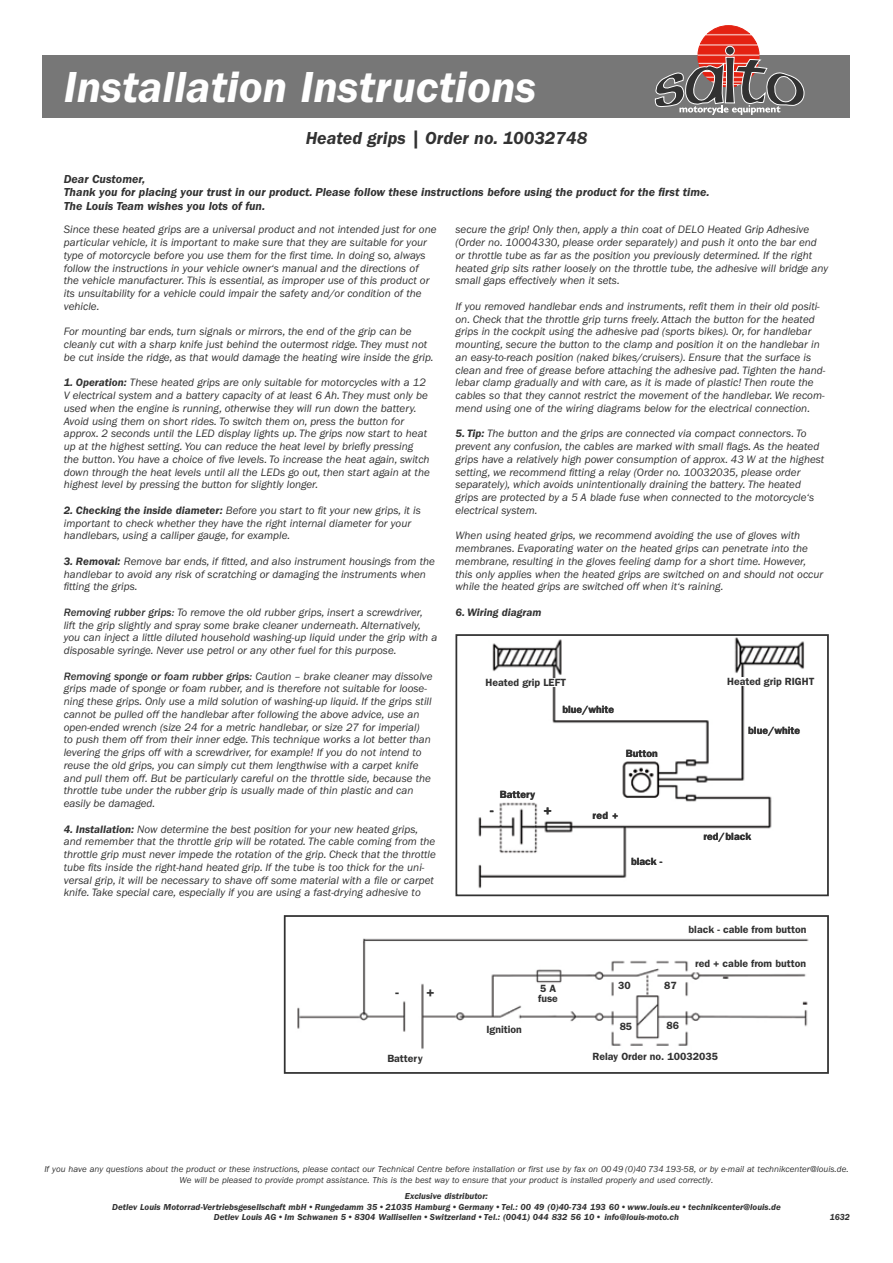
<style>
.page{position:relative;width:893px;height:1263px;background:#fff}
.page>*{position:absolute;margin:0;border:0;box-sizing:border-box;transform-origin:0 0}
.t1{font:italic 600 45px "Franklin Gothic";color:#fff}
.t2{font:italic 600 18px "Franklin Gothic";color:#323232}
.t3{font:600 14.25px "Franklin Gothic";color:#323232}
.t4{font:italic 600 12px/13.5px "Franklin Gothic";color:#323232}
.t5{font:italic 11.1px/12.8px "Franklin Gothic";color:#323232}
.t6{font:italic 600 11.1px "Franklin Gothic";color:#323232}
.t7{font:600 10.5px/10.5px "Franklin Gothic";color:#323232}
.t8{font:italic 9px/10.5px "Franklin Gothic";color:#323232;text-align:center}
.t9{font:italic 600 9px/10.5px "Franklin Gothic";color:#323232;text-align:center}
.t10{font:italic 600 9px "Franklin Gothic";color:#323232;scale:.95 1}
.s1{font-weight:600}
.s2{font-weight:500}
</style>
<div class="page">
<svg style="left:455px;top:634px;width:374px;height:263px"></svg>
<div style="left:43px;top:56px;width:807px;height:62px;background:#777"></div>
<svg style="left:654px;top:25px;width:151px;height:90px"></svg>
<img style="left:297px;top:938px;width:512px;height:111px">
<div style="left:284px;top:915px;width:545px;height:159px;border:2px solid #323232"></div>
<img style="left:470px;top:638px;width:349px;height:253px">
<div style="left:486px;top:678px;width:89px;height:8px;background:#fff"></div>
<div style="left:727px;top:677px;width:91px;height:8px;background:#fff"></div>
<h1 class="t1" style="left:64px;top:62px;width:474px">Installation Instructions</h1>
<h2 class="t2" style="left:306px;top:128px;width:283px">Heated grips | Order no. 10032748</h2>
<p class="t4" style="left:64px;top:172px;width:647px">Dear Customer,<br>Thank you for placing your trust in our product. Please follow these instructions before using the product for the first time.<br>The Louis Team wishes you lots of fun.</p>
<p class="t5" style="left:64px;top:223px;width:374px">Since these heated grips are a universal product and not intended just for one particular vehicle, it is important to make sure that they are suitable for your type of motorcycle before you use them for the first time. In doing so, always follow the instructions in your vehicle owner‘s manual and the directions of the vehicle manufacturer. This is essential, as improper use of this product or its unsuitability for a vehicle could impair the safety and/or condition of the vehicle.</p>
<p class="t5" style="left:64px;top:325px;width:371px">For mounting bar ends, turn signals or mirrors, the end of the grip can be cleanly cut with a sharp knife just behind the outermost ridge. They must not be cut inside the ridge, as that would damage the heating wire inside the grip.</p>
<p class="t5" style="left:64px;top:376px;width:368px"><span class="s1">1. Operation:</span> These heated grips are only suitable for motorcycles with a 12<br>V electrical system and a battery capacity of at least 6 Ah. They must only be used when the engine is running, otherwise they will run down the battery.<br>Avoid using them on short rides. To switch them on, press the button for approx. 2 seconds until the LED display lights up. The grips now start to heat up at the highest setting. You can reduce the heat level by briefly pressing the button. You have a choice of five levels. To increase the heat again, switch down through the heat levels until all the LEDs go out, then start again at the highest level by pressing the button for slightly longer.</p>
<p class="t5" style="left:64px;top:504px;width:359px"><span class="s1">2. Checking the inside diameter:</span> Before you start to fit your new grips, it is important to check whether they have the right internal diameter for your handlebars, using a calliper gauge, for example.</p>
<p class="t5" style="left:64px;top:555px;width:373px"><span class="s1">3. Removal:</span> Remove bar ends, if fitted, and also instrument housings from the handlebar to avoid any risk of scratching or damaging the instruments when fitting the grips.</p>
<p class="t5" style="left:64px;top:606px;width:375px"><span class="s2">Removing rubber grips:</span> To remove the old rubber grips, insert a screwdriver, lift the grip slightly and spray some brake cleaner underneath. Alternatively, you can inject a little diluted household washing-up liquid under the grip with a disposable syringe. Never use petrol or any other fuel for this purpose.</p>
<p class="t5" style="left:64px;top:670px;width:370px"><span class="s2">Removing sponge or foam rubber grips:</span> Caution – brake cleaner may dissolve grips made of sponge or foam rubber, and is therefore not suitable for loose&shy;ning these grips. Only use a mild solution of washing-up liquid. If the grips still cannot be pulled off the handlebar after following the above advice, use an open-ended wrench (size 24 for a metric handlebar, or size 27 for imperial)<br>to push them off from their inner edge. This technique works a lot better than levering the grips off with a screwdriver, for example! If you do not intend to reuse the old grips, you can simply cut them lengthwise with a carpet knife and pull them off. But be particularly careful on the throttle side, because the throttle tube under the rubber grip is usually made of thin plastic and can easily be damaged.</p>
<p class="t5" style="left:64px;top:823px;width:374px"><span class="s1">4. Installation:</span> Now determine the best position for your new heated grips, and remember that the throttle grip will be rotated. The cable coming from the throttle grip must never impede the rotation of the grip. Check that the throttle tube fits inside the right-hand heated grip. If the tube is too thick for the uni&shy;versal grip, it will be necessary to shave off some material with a file or carpet knife. Take special care, especially if you are using a fast-drying adhesive to</p>
<p class="t5" style="left:455px;top:223px;width:374px">secure the grip! Only then, apply a thin coat of DELO Heated Grip Adhesive (Order no. 10004330, please order separately) and push it onto the bar end or throttle tube as far as the position you previously determined. If the right heated grip sits rather loosely on the throttle tube, the adhesive will bridge any small gaps effectively when it sets.</p>
<p class="t5" style="left:455px;top:300px;width:371px">If you removed handlebar ends and instruments, refit them in their old positi&shy;on. Check that the throttle grip turns freely. Attach the button for the heated grips in the cockpit using the adhesive pad (sports bikes). Or, for handlebar mounting, secure the button to the clamp and position it on the handlebar in an easy-to-reach position (naked bikes/cruisers). Ensure that the surface is clean and free of grease before attaching the adhesive pad. Tighten the hand&shy;lebar clamp gradually and with care, as it is made of plastic! Then route the cables so that they cannot restrict the movement of the handlebar. We recom&shy;mend using one of the wiring diagrams below for the electrical connection.</p>
<p class="t5" style="left:455px;top:427px;width:370px"><span class="s1">5. Tip:</span> The button and the grips are connected via compact connectors. To prevent any confusion, the cables are marked with small flags. As the heated grips have a relatively high power consumption of approx. 43 W at the highest setting, we recommend fitting a relay (Order no. 10032035, please order separately), which avoids unintentionally draining the battery. The heated grips are protected by a 5 A blade fuse when connected to the motorcycle‘s electrical system.</p>
<p class="t5" style="left:455px;top:529px;width:369px">When using heated grips, we recommend avoiding the use of gloves with membranes. Evaporating water on the heated grips can penetrate into the membrane, resulting in the gloves feeling damp for a short time. However, this only applies when the heated grips are switched on and should not occur while the heated grips are switched off when it‘s raining.</p>
<p class="t6" style="left:455px;top:606px;width:87px">6. Wiring diagram</p>
<p class="t7" style="left:486px;top:677px;width:82px">Heated grip LEFT</p>
<p class="t7" style="left:727px;top:676px;width:89px">Heated grip RIGHT</p>
<p class="t7" style="left:562px;top:704px;width:53px">blue/white</p>
<p class="t7" style="left:500px;top:789px;width:37px">Battery</p>
<p class="t3" style="left:490px;top:802px;width:5px">-</p>
<p class="t3" style="left:544px;top:801px;width:10px">+</p>
<p class="t7" style="left:626px;top:748px;width:33px">Button</p>
<p class="t7" style="left:592px;top:810px;width:28px">red +</p>
<p class="t7" style="left:631px;top:856px;width:33px">black -</p>
<p class="t7" style="left:748px;top:725px;width:53px">blue/white</p>
<p class="t7" style="left:704px;top:831px;width:49px">red/black</p>
<p class="t7" style="left:689px;top:924px;width:119px">black - cable from button</p>
<p class="t7" style="left:695px;top:958px;width:112px">red + cable from button</p>
<p class="t3" style="left:395px;top:984px;width:41px">- +</p>
<p class="t7" style="left:538px;top:983px;width:21px">5 A fuse</p>
<p class="t7" style="left:618px;top:980px;width:14px">30</p>
<p class="t7" style="left:664px;top:980px;width:14px">87</p>
<p class="t7" style="left:620px;top:1021px;width:14px">85</p>
<p class="t7" style="left:667px;top:1020px;width:14px">86</p>
<p class="t7" style="left:486px;top:1024px;width:37px">Ignition</p>
<p class="t7" style="left:387px;top:1053px;width:37px">Battery</p>
<p class="t7" style="left:592px;top:1051px;width:127px">Relay Order no. 10032035</p>
<p class="t8" style="left:44px;top:1164px;width:806px">If you have any questions about the product or these instructions, please contact our Technical Centre before installation or first use by fax on 00 49 (0)40 734 193-58, or by e-mail at technikcenter@louis.de.<br>We will be pleased to provide prompt assistance. This is the best way to ensure that your product is installed properly and used correctly.</p>
<p class="t9" style="left:112px;top:1191px;width:670px">Exclusive distributor:<br>Detlev Louis Motorrad-Vertriebsgesellschaft mbH•Rungedamm 35•21035 Hamburg•Germany•Tel.: 00 49 (0)40-734 193 60•www.louis.eu•technikcenter@louis.de<br>Detlev Louis AG•Im Schwanen 5•8304 Wallisellen•Switzerland•Tel.: (0041) 044 832 56 10• info@louis-moto.ch</p>
<p class="t10" style="left:830px;top:1212px;width:23px">1632</p>
</div>
